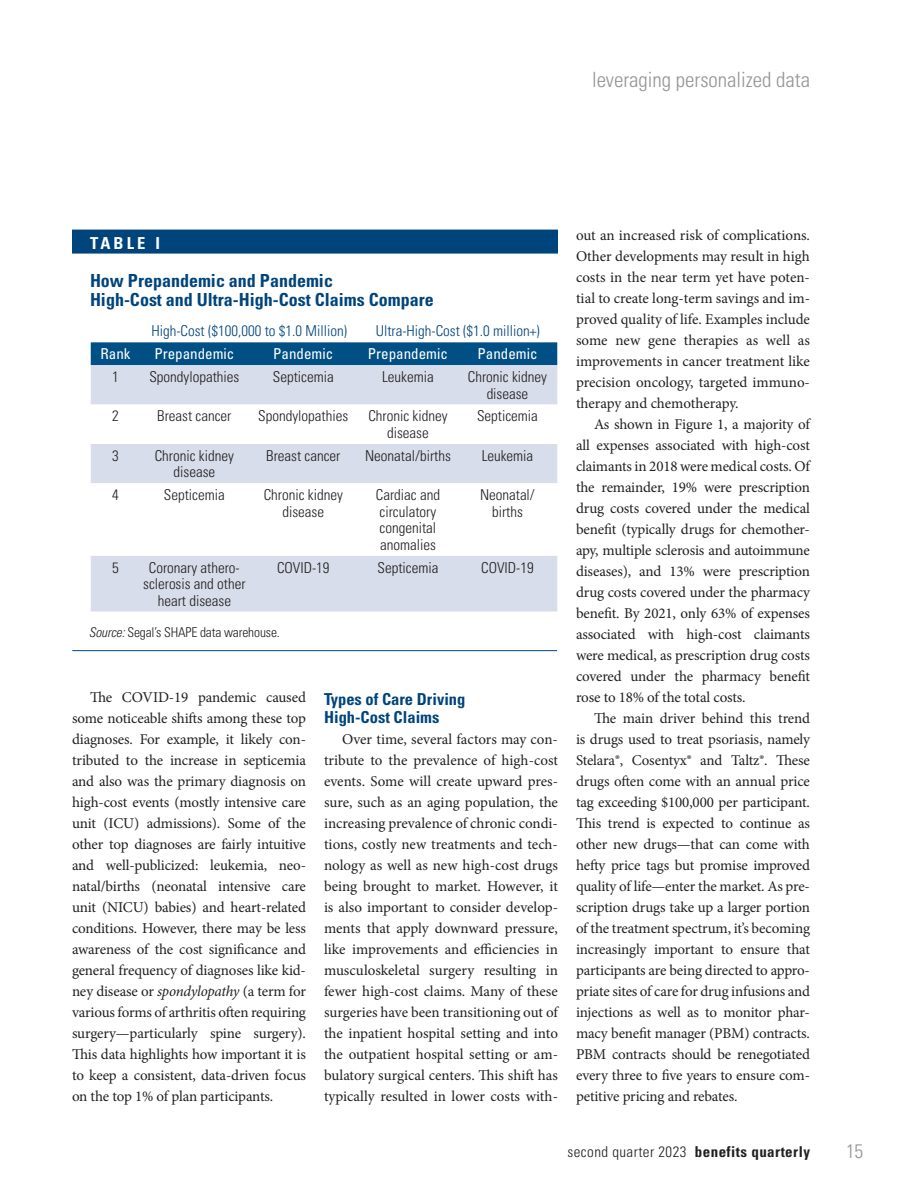
<style>
.page{position:relative;width:918px;height:1188px;background:#fff}
.page>*{position:absolute;margin:0;border:0;box-sizing:border-box;transform-origin:0 0}
.t1{font:300 condensed 21px "Univers LT Pro";color:#939598}
.t2{font:300 condensed 19.5px "Univers LT Pro";color:#939598}
.t3{font:700 condensed 18px/19.5px "Univers LT Pro";color:#00447c}
.t4{font:700 condensed 16.5px/18px "Univers LT Pro";color:#00447c}
.t5{font:700 condensed 16.5px "Univers LT Pro";letter-spacing:.19em;color:#fff}
.t6{font:15px/21px "Minion Pro";letter-spacing:-.01em;color:#231f20;text-align:justify}
.t7{font:300 condensed 15px/16.5px "Univers LT Pro";color:#231f20;text-align:center}
.t8{font:300 condensed 15px "Univers LT Pro";color:#00447c}
.t9{font:condensed 15px "Univers LT Pro";color:#fff}
.t10{font:300 condensed 15px "Univers LT Pro";letter-spacing:.03em;color:#231f20}
.t11{font:300 condensed 13.5px "Univers LT Pro";letter-spacing:-.01em;color:#231f20}
.s1{font-style:italic}
.s2{font-weight:700}
</style>
<div class="page">
<div style="left:72px;top:230px;width:486px;height:24px;background:#00447c"></div>
<div style="left:91px;top:342px;width:466px;height:23px;background:#004f85"></div>
<div style="left:91px;top:365px;width:466px;height:247px;background:#d7ddea"></div>
<svg style="left:91px;top:405px;width:466px;height:151px"></svg>
<hr style="left:72px;top:650px;width:485px;height:1px;background:#00447c">
<h1 class="t1" style="left:592px;top:66px;width:220px">leveraging personalized data</h1>
<p class="t5" style="left:90px;top:233px;width:72px">TABLE I</p>
<p class="t3" style="left:90px;top:270px;width:345px">How Prepandemic and Pandemic<br>High-Cost and Ultra-High-Cost Claims Compare</p>
<p class="t8" style="left:151px;top:321px;width:197px">High-Cost ($100,000 to $1.0 Million)</p>
<p class="t8" style="left:376px;top:321px;width:166px">Ultra-High-Cost ($1.0 million+)</p>
<p class="t9" style="left:101px;top:344px;width:31px">Rank</p>
<p class="t9" style="left:154px;top:344px;width:81px">Prepandemic</p>
<p class="t9" style="left:273px;top:344px;width:61px">Pandemic</p>
<p class="t9" style="left:368px;top:344px;width:81px">Prepandemic</p>
<p class="t9" style="left:478px;top:344px;width:61px">Pandemic</p>
<p class="t7" style="left:112px;top:368px;width:8px">1</p>
<p class="t7" style="left:149px;top:368px;width:91px">Spondylopathies</p>
<p class="t7" style="left:273px;top:368px;width:62px">Septicemia</p>
<p class="t7" style="left:382px;top:368px;width:53px">Leukemia</p>
<p class="t7" style="left:468px;top:368px;width:81px">Chronic kidney disease</p>
<p class="t7" style="left:112px;top:407px;width:8px">2</p>
<p class="t7" style="left:157px;top:407px;width:76px">Breast cancer</p>
<p class="t7" style="left:258px;top:407px;width:91px">Spondylopathies</p>
<p class="t7" style="left:368px;top:407px;width:81px">Chronic kidney disease</p>
<p class="t7" style="left:477px;top:407px;width:62px">Septicemia</p>
<p class="t7" style="left:112px;top:446px;width:8px">3</p>
<p class="t7" style="left:155px;top:446px;width:81px">Chronic kidney disease</p>
<p class="t7" style="left:266px;top:446px;width:76px">Breast cancer</p>
<p class="t7" style="left:365px;top:446px;width:87px">Neonatal/births</p>
<p class="t7" style="left:482px;top:446px;width:53px">Leukemia</p>
<p class="t7" style="left:112px;top:486px;width:8px">4</p>
<p class="t7" style="left:164px;top:486px;width:62px">Septicemia</p>
<p class="t7" style="left:264px;top:486px;width:81px">Chronic kidney disease</p>
<p class="t7" style="left:376px;top:486px;width:66px;text-align:left">Cardiac and circulatory congenital anomalies</p>
<p class="t7" style="left:480px;top:486px;width:56px">Neonatal/ births</p>
<p class="t7" style="left:112px;top:558px;width:8px">5</p>
<p class="t7" style="left:143px;top:558px;width:104px">Coronary athero&shy;sclerosis and other heart disease</p>
<p class="t7" style="left:277px;top:558px;width:54px">COVID-19</p>
<p class="t7" style="left:378px;top:558px;width:62px">Septicemia</p>
<p class="t7" style="left:481px;top:558px;width:54px">COVID-19</p>
<p class="t11" style="left:89px;top:623px;width:193px"><span class="s1">Source:</span> Segal’s SHAPE data warehouse.</p>
<p class="t6" style="left:72px;top:687px;width:236px;text-indent:18px">The COVID-19 pandemic caused some noticeable shifts among these top diagnoses. For example, it likely con&shy;tributed to the increase in septicemia and also was the primary diagnosis on high-cost events (mostly intensive care unit (ICU) admissions). Some of the other top diagnoses are fairly intuitive and well-publicized: leukemia, neo&shy;natal/births (neonatal intensive care unit (NICU) babies) and heart-related conditions. However, there may be less awareness of the cost significance and general frequency of diagnoses like kid&shy;ney disease or <span class="s1">spondylopathy</span> (a term for various forms of arthritis often requiring surgery—particularly spine surgery).<br>This data highlights how important it is to keep a consistent, data-driven focus on the top 1% of plan participants.</p>
<p class="t4" style="left:324px;top:690px;width:143px">Types of Care Driving<br>High-Cost Claims</p>
<p class="t6" style="left:324px;top:729px;width:236px;text-indent:18px">Over time, several factors may con&shy;tribute to the prevalence of high-cost events. Some will create upward pres&shy;sure, such as an aging population, the increasing prevalence of chronic condi&shy;tions, costly new treatments and tech&shy;nology as well as new high-cost drugs being brought to market. However, it is also important to consider develop&shy;ments that apply downward pressure, like improvements and efficiencies in musculoskeletal surgery resulting in fewer high-cost claims. Many of these surgeries have been transitioning out of the inpatient hospital setting and into the outpatient hospital setting or am&shy;bulatory surgical centers. This shift has typically resulted in lower costs with-</p>
<p class="t6" style="left:576px;top:225px;width:236px">out an increased risk of complications.<br>Other developments may result in high costs in the near term yet have poten&shy;tial to create long-term savings and im&shy;proved quality of life. Examples include some new gene therapies as well as improvements in cancer treatment like precision oncology, targeted immuno&shy;therapy and chemotherapy.</p>
<p class="t6" style="left:576px;top:414px;width:236px;text-indent:18px">As shown in Figure 1, a majority of all expenses associated with high-cost claimants in 2018 were medical costs. Of the remainder, 19% were prescription drug costs covered under the medical benefit (typically drugs for chemother&shy;apy, multiple sclerosis and autoimmune diseases), and 13% were prescription drug costs covered under the pharmacy benefit. By 2021, only 63% of expenses associated with high-cost claimants were medical, as prescription drug costs covered under the pharmacy benefit rose to 18% of the total costs.</p>
<p class="t6" style="left:576px;top:708px;width:236px;text-indent:18px">The main driver behind this trend is drugs used to treat psoriasis, namely Stelara®, Cosentyx® and Taltz®. These drugs often come with an annual price tag exceeding $100,000 per participant.<br>This trend is expected to continue as other new drugs—that can come with hefty price tags but promise improved quality of life—enter the market. As pre&shy;scription drugs take up a larger portion of the treatment spectrum, it’s becoming increasingly important to ensure that participants are being directed to appro&shy;priate sites of care for drug infusions and injections as well as to monitor phar&shy;macy benefit manager (PBM) contracts.<br>PBM contracts should be renegotiated every three to five years to ensure com&shy;petitive pricing and rebates.</p>
<p class="t10" style="left:568px;top:1142px;width:244px">second quarter 2023 <span class="s2">benefits quarterly</span></p>
<h2 class="t2" style="left:846px;top:1137px;width:19px">15</h2>
</div>
